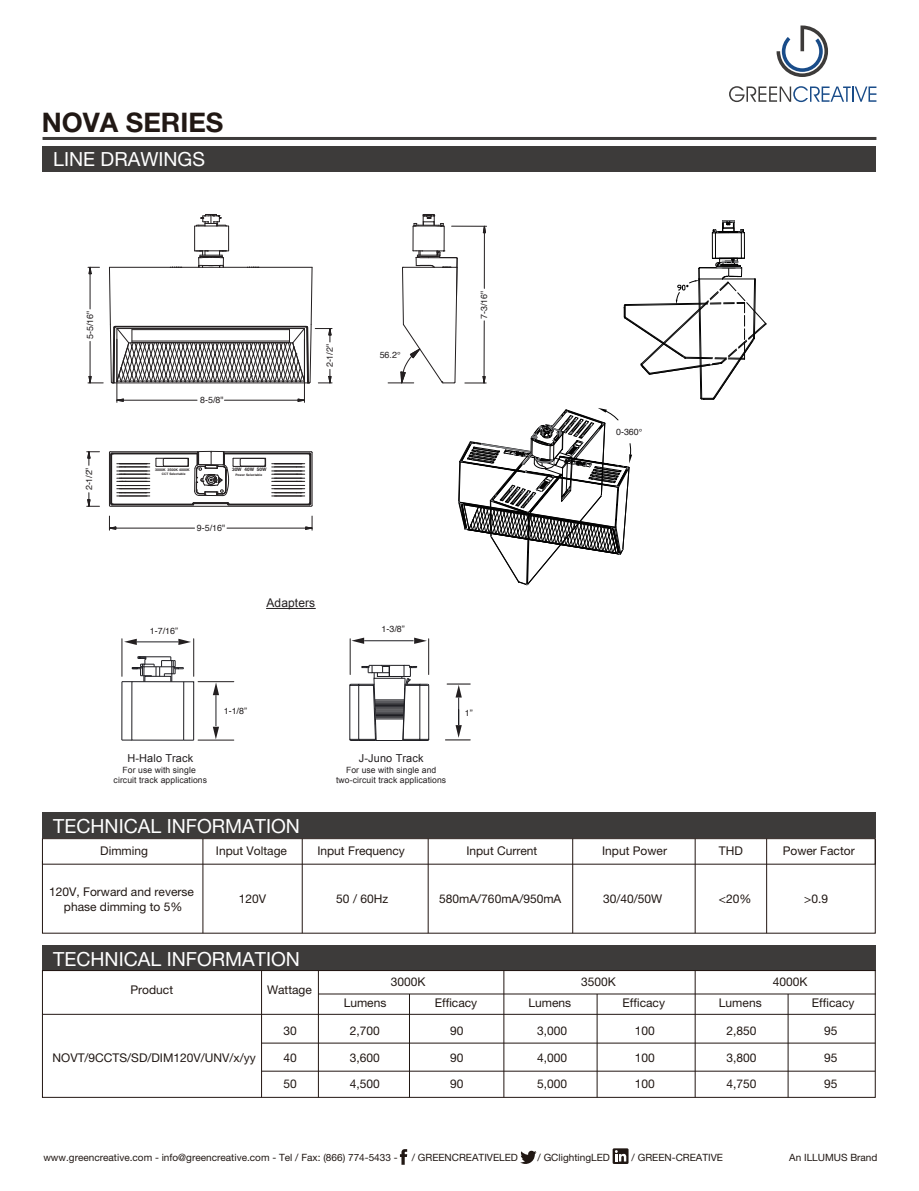
<style>
.page{position:relative;width:919px;height:1191px;background:#fff}
.page>*{position:absolute;margin:0;border:0;box-sizing:border-box;transform-origin:0 0}
.t1{font:700 27px "Helvetica Neue LT Pro";color:#211814}
.t2{font:19.5px "Helvetica Neue LT Pro";color:#fff}
.t3{font:12px/26.4px "Helvetica Neue LT Pro";color:#211814}
.t4{font:12px "Arial";letter-spacing:.01em;color:#231f20}
.t5{font:10.95px "Arial";letter-spacing:.01em;color:#231f20}
.t6{font:10.05px "Helvetica Neue LT Pro";color:#211814}
.t7{font:8.85px "Helvetica";letter-spacing:.005em;color:#231f20}
.t8{font:8.55px/10.4px "Arial";letter-spacing:.01em;color:#231f20;text-align:center}
.t9{font:700 4.8px "Helvetica";color:#231f20}
.t10{font:700 3.6px "Helvetica";letter-spacing:.005em;color:#231f20}
.t11{font:700 3.15px "Helvetica";letter-spacing:.015em;color:#231f20}
</style>
<div class="page">
<div style="left:42px;top:146px;width:833px;height:25px;background:#3d3b3a"></div>
<div style="left:42px;top:812px;width:833px;height:26px;background:#3d3b3a"></div>
<hr style="left:43px;top:137px;width:833px;height:3px;background:#3d3b3a">
<svg style="left:776px;top:26px;width:52px;height:51px"></svg>
<svg style="left:729px;top:86px;width:147px;height:16px"></svg>
<svg style="left:400px;top:1149px;width:7px;height:15px"></svg>
<svg style="left:520px;top:1150px;width:16px;height:14px"></svg>
<svg style="left:612px;top:1148px;width:16px;height:16px"></svg>
<svg style="left:615px;top:1150px;width:11px;height:11px"></svg>
<svg style="left:42px;top:840px;width:833px;height:93px"></svg>
<div style="left:42px;top:838px;width:833px;height:26px;border:1px solid #221612"></div>
<hr style="left:90px;top:274px;width:1px;height:35px;background:#231f20">
<hr style="left:90px;top:341px;width:1px;height:35px;background:#231f20">
<svg style="left:88px;top:266px;width:11px;height:9px"></svg>
<svg style="left:88px;top:375px;width:15px;height:9px"></svg>
<svg style="left:109px;top:451px;width:204px;height:80px"></svg>
<svg style="left:388px;top:214px;width:70px;height:170px"></svg>
<svg style="left:482px;top:225px;width:4px;height:8px"></svg>
<hr style="left:483px;top:321px;width:1px;height:55px;background:#231f20">
<hr style="left:484px;top:233px;width:1px;height:55px;background:#231f20">
<svg style="left:465px;top:376px;width:21px;height:8px"></svg>
<hr style="left:451px;top:226px;width:35px;height:1px;background:#231f20">
<svg style="left:87px;top:451px;width:12px;height:14px"></svg>
<svg style="left:87px;top:493px;width:12px;height:14px"></svg>
<svg style="left:109px;top:214px;width:223px;height:173px"></svg>
<svg style="left:117px;top:398px;width:7px;height:4px"></svg>
<svg style="left:297px;top:398px;width:7px;height:4px"></svg>
<hr style="left:123px;top:400px;width:74px;height:1px;background:#231f20">
<hr style="left:224px;top:400px;width:74px;height:1px;background:#231f20">
<hr style="left:116px;top:339px;width:1px;height:63px;background:#231f20">
<hr style="left:304px;top:339px;width:1px;height:63px;background:#231f20">
<svg style="left:445px;top:683px;width:25px;height:57px"></svg>
<hr style="left:193px;top:639px;width:1px;height:37px;background:#231f20">
<hr style="left:121px;top:639px;width:1px;height:37px;background:#231f20">
<hr style="left:198px;top:681px;width:36px;height:1px;background:#231f20">
<hr style="left:198px;top:739px;width:36px;height:1px;background:#231f20">
<hr style="left:266px;top:608px;width:49px;height:1px;background:#231f20">
<svg style="left:349px;top:664px;width:80px;height:77px"></svg>
<svg style="left:178px;top:639px;width:13px;height:6px"></svg>
<svg style="left:124px;top:639px;width:13px;height:6px"></svg>
<hr style="left:137px;top:641px;width:41px;height:1px;background:#1d1d22">
<hr style="left:428px;top:639px;width:1px;height:35px;background:#231f20">
<hr style="left:349px;top:639px;width:1px;height:35px;background:#231f20">
<svg style="left:351px;top:637px;width:13px;height:7px"></svg>
<svg style="left:414px;top:637px;width:13px;height:7px"></svg>
<hr style="left:364px;top:640px;width:49px;height:1px;background:#1d1d22">
<svg style="left:213px;top:726px;width:6px;height:13px"></svg>
<svg style="left:213px;top:682px;width:6px;height:13px"></svg>
<hr style="left:215px;top:695px;width:1px;height:31px;background:#1d1d22">
<hr style="left:121px;top:681px;width:1px;height:59px;background:#1d1d22">
<svg style="left:122px;top:655px;width:72px;height:86px"></svg>
<hr style="left:766px;top:838px;width:1px;height:95px;background:#221612">
<hr style="left:694px;top:838px;width:1px;height:95px;background:#221612">
<hr style="left:572px;top:838px;width:1px;height:95px;background:#221612">
<hr style="left:428px;top:838px;width:1px;height:95px;background:#221612">
<hr style="left:302px;top:838px;width:1px;height:95px;background:#221612">
<hr style="left:203px;top:838px;width:1px;height:95px;background:#221612">
<div style="left:42px;top:945px;width:833px;height:26px;background:#3d3b3a"></div>
<div style="left:42px;top:970px;width:833px;height:44px;border:1px solid #221612"></div>
<hr style="left:318px;top:970px;width:1px;height:127px;background:#221612">
<hr style="left:261px;top:970px;width:1px;height:127px;background:#221612">
<hr style="left:503px;top:970px;width:1px;height:127px;background:#221612">
<hr style="left:694px;top:970px;width:1px;height:127px;background:#221612">
<hr style="left:318px;top:993px;width:557px;height:1px;background:#221612">
<div style="left:42px;top:1014px;width:833px;height:83px;border:1px solid #221612"></div>
<hr style="left:261px;top:1042px;width:614px;height:1px;background:#221612">
<hr style="left:261px;top:1071px;width:614px;height:1px;background:#221612">
<svg style="left:623px;top:220px;width:143px;height:180px"></svg>
<svg style="left:458px;top:408px;width:174px;height:177px"></svg>
<h1 class="t1" style="left:42px;top:105px;width:183px">NOVA SERIES</h1>
<h2 class="t2" style="left:53px;top:147px;width:153px">LINE DRAWINGS</h2>
<p class="t7" style="left:83px;top:339px;width:30px;rotate:-90deg">5-5/16"</p>
<p class="t7" style="left:82px;top:490px;width:25px;rotate:-90deg">2-1/2"</p>
<p class="t7" style="left:200px;top:393px;width:25px">8-5/8"</p>
<p class="t10" style="left:155px;top:467px;width:36px">3000K 3500K 4000K</p>
<p class="t9" style="left:232px;top:467px;width:36px">30W 40W 50W</p>
<p class="t11" style="left:162px;top:472px;width:25px">CCT Selectable</p>
<p class="t11" style="left:235px;top:473px;width:28px">Power Selectable</p>
<p class="t7" style="left:197px;top:521px;width:30px">9-5/16"</p>
<p class="t7" style="left:323px;top:367px;width:25px;rotate:-90deg">2-1 2/ "</p>
<p class="t7" style="left:150px;top:624px;width:30px">1-7/16”</p>
<p class="t4" style="left:266px;top:595px;width:50px">Adapters</p>
<p class="t7" style="left:379px;top:348px;width:22px">56.2°</p>
<p class="t7" style="left:381px;top:622px;width:25px">1-3/8”</p>
<p class="t7" style="left:477px;top:319px;width:30px;rotate:-90deg">7-3/16"</p>
<p class="t5" style="left:127px;top:751px;width:67px">H-Halo Track</p>
<p class="t8" style="left:114px;top:764px;width:95px">For use with single circuit track applications</p>
<p class="t7" style="left:224px;top:704px;width:25px">1-1/8”</p>
<h2 class="t2" style="left:53px;top:813px;width:248px">TECHNICAL INFORMATION</h2>
<p class="t5" style="left:359px;top:751px;width:66px">J-Juno Track</p>
<p class="t8" style="left:336px;top:764px;width:112px">For use with single and two-circuit track applications</p>
<p class="t7" style="left:465px;top:705px;width:9px">1”</p>
<p class="t7" style="left:616px;top:425px;width:28px">0-360°</p>
<p class="t3" style="left:100px;top:837px;width:49px">Dimming</p>
<p class="t3" style="left:49px;top:884px;width:146px;line-height:14.4px;text-align:center">120V, Forward and reverse phase dimming to 5%</p>
<p class="t3" style="left:317px;top:837px;width:89px">Input Frequency</p>
<p class="t3" style="left:466px;top:837px;width:72px">Input Current</p>
<p class="t3" style="left:602px;top:837px;width:66px">Input Power</p>
<p class="t3" style="left:718px;top:837px;width:25px">THD</p>
<p class="t3" style="left:782px;top:837px;width:73px">Power Factor</p>
<p class="t3" style="left:216px;top:837px;width:73px">Input Voltage</p>
<p class="t3" style="left:239px;top:885px;width:29px">120V</p>
<p class="t3" style="left:336px;top:885px;width:53px">50 / 60Hz</p>
<p class="t3" style="left:439px;top:885px;width:124px">580mA/760mA/950mA</p>
<p class="t3" style="left:603px;top:885px;width:61px">30/40/50W</p>
<p class="t3" style="left:718px;top:885px;width:34px">&lt;20%</p>
<p class="t3" style="left:804px;top:885px;width:25px">&gt;0.9</p>
<h2 class="t2" style="left:53px;top:946px;width:248px">TECHNICAL INFORMATION</h2>
<p class="t3" style="left:130px;top:976px;width:44px">Product</p>
<p class="t3" style="left:267px;top:976px;width:46px">Wattage</p>
<p class="t3" style="left:391px;top:968px;width:36px">3000K</p>
<p class="t3" style="left:581px;top:968px;width:36px">3500K</p>
<p class="t3" style="left:772px;top:968px;width:36px">4000K</p>
<p class="t3" style="left:343px;top:988px;width:44px">Lumens</p>
<p class="t3" style="left:435px;top:988px;width:44px">Efficacy</p>
<p class="t3" style="left:528px;top:988px;width:44px">Lumens</p>
<p class="t3" style="left:622px;top:988px;width:44px">Efficacy</p>
<p class="t3" style="left:719px;top:988px;width:44px">Lumens</p>
<p class="t3" style="left:811px;top:988px;width:44px">Efficacy</p>
<p class="t3" style="left:53px;top:1044px;width:205px">NOVT/9CCTS/SD/DIM120V/UNV/x/yy</p>
<p class="t3" style="left:283px;top:1017px;width:15px;text-align:justify">30<br>40<br>50</p>
<p class="t3" style="left:350px;top:1017px;width:32px">2,700</p>
<p class="t3" style="left:350px;top:1044px;width:32px">3,600<br>4,500</p>
<p class="t3" style="left:450px;top:1017px;width:15px">90</p>
<p class="t3" style="left:450px;top:1044px;width:15px">90<br>90</p>
<p class="t3" style="left:537px;top:1017px;width:32px">3,000</p>
<p class="t3" style="left:537px;top:1044px;width:32px">4,000<br>5,000</p>
<p class="t3" style="left:634px;top:1017px;width:22px">100</p>
<p class="t3" style="left:634px;top:1044px;width:22px">100<br>100</p>
<p class="t3" style="left:726px;top:1017px;width:32px">2,850</p>
<p class="t3" style="left:726px;top:1044px;width:32px">3,800<br>4,750</p>
<p class="t3" style="left:824px;top:1017px;width:15px">95</p>
<p class="t3" style="left:824px;top:1044px;width:15px">95<br>95</p>
<p class="t6" style="left:43px;top:1150px;width:356px">www.greencreative.com - info@greencreative.com - Tel / Fax: (866) 774-5433 -</p>
<p class="t6" style="left:411px;top:1150px;width:108px">/ GREENCREATIVELED</p>
<p class="t6" style="left:537px;top:1150px;width:74px">/ GClightingLED</p>
<p class="t6" style="left:631px;top:1150px;width:93px">/ GREEN-CREATIVE</p>
<p class="t6" style="left:789px;top:1150px;width:90px">An ILLUMUS Brand</p>
</div>
